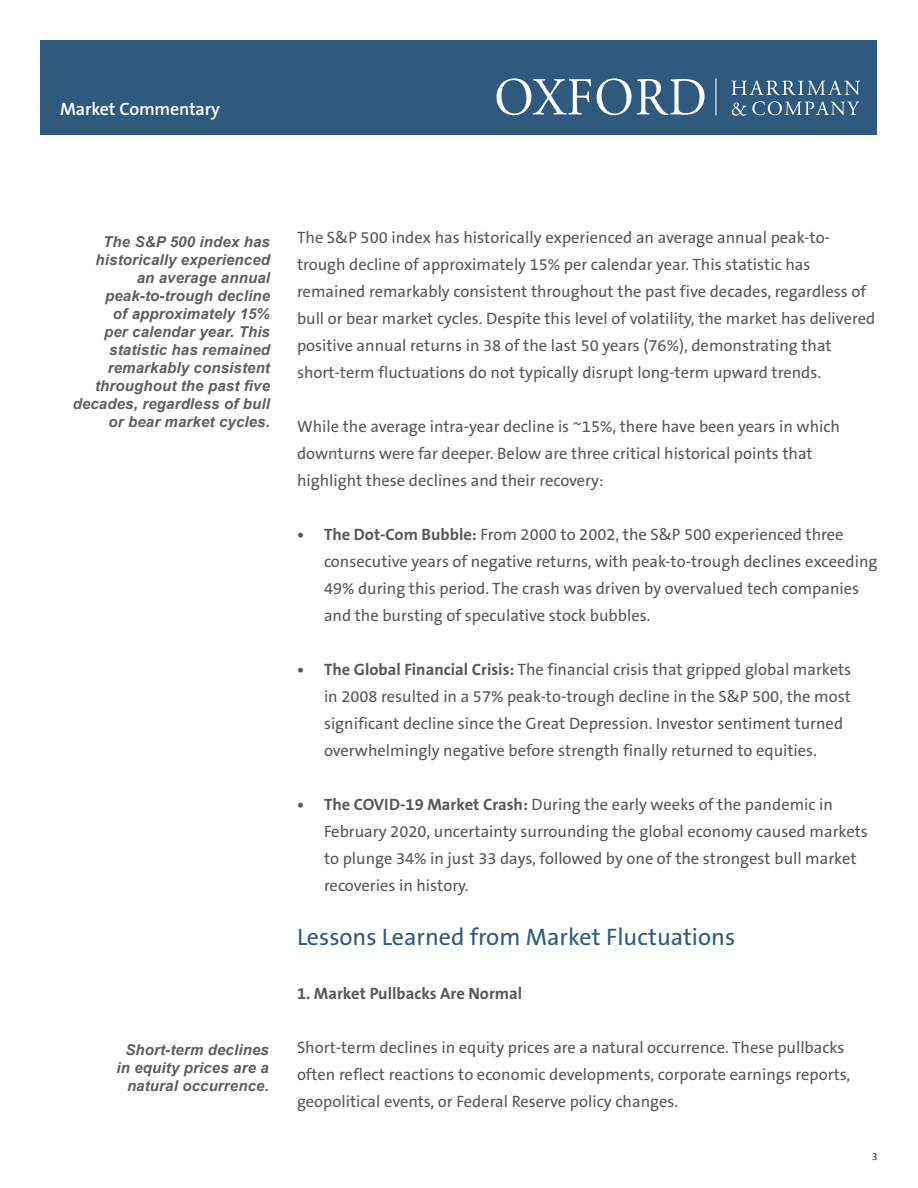
<style>
.page{position:relative;width:918px;height:1188px;background:#fff}
.page>*{position:absolute;margin:0;border:0;box-sizing:border-box;transform-origin:0 0}
.Content{font:24px "The Sans B5 Plain";color:#305a7d}
.t1{font:600 18px "The Sans B6";letter-spacing:-.01em;color:#fff}
.Content-2{font:16.5px/27px "The Sans B5 Plain";color:#57585a}
.Content-3{font:700 16.5px "The Sans B7";color:#57585a}
.Column_Excerpt{font:italic 700 15px/18px "Arial";letter-spacing:.01em;color:#5f5f62;text-align:right}
.t2{font:10.5px "Calibri";color:#231f20}
.s1{font-family:"The Sans B7";font-weight:700}
</style>
<div class="page">
<div style="left:40px;top:40px;width:838px;height:95px;background:#305a7d"></div>
<svg style="left:496px;top:78px;width:95px;height:37px"></svg>
<svg style="left:597px;top:78px;width:108px;height:37px"></svg>
<svg style="left:731px;top:80px;width:129px;height:15px"></svg>
<svg style="left:732px;top:101px;width:128px;height:15px"></svg>
<hr style="left:715px;top:79px;width:1px;height:36px;background:#fff">
<p class="t1" style="left:60px;top:99px;width:161px">Market Commentary</p>
<p class="Column_Excerpt" style="left:73px;top:233px;width:199px">The S&amp;P 500 index has historically experienced<br>an average annual peak-to-trough decline<br>of approximately 15%<br>per calendar year. This statistic has remained remarkably consistent throughout the past five decades, regardless of bull or bear market cycles.</p>
<p class="Column_Excerpt" style="left:117px;top:1041px;width:154px">Short-term declines in equity prices are a natural occurrence.</p>
<p class="Content-2" style="left:297px;top:225px;width:580px">The S&amp;P 500 index has historically experienced an average annual peak-to&shy;trough decline of approximately 15% per calendar year. This statistic has remained remarkably consistent throughout the past five decades, regardless of bull or bear market cycles. Despite this level of volatility, the market has delivered positive annual returns in 38 of the last 50 years (76%), demonstrating that short-term fluctuations do not typically disrupt long-term upward trends.</p>
<p class="Content-2" style="left:297px;top:414px;width:545px">While the average intra-year decline is ~15%, there have been years in which downturns were far deeper. Below are three critical historical points that highlight these declines and their recovery:</p>
<p class="Content-2" style="left:324px;top:522px;width:555px;text-indent:-27px"><span class="s1">• The Dot-Com Bubble:</span> From 2000 to 2002, the S&amp;P 500 experienced three consecutive years of negative returns, with peak-to-trough declines exceeding 49% during this period. The crash was driven by overvalued tech companies and the bursting of speculative stock bubbles.</p>
<p class="Content-2" style="left:324px;top:657px;width:529px;text-indent:-27px"><span class="s1">• The Global Financial Crisis:</span> The financial crisis that gripped global markets in 2008 resulted in a 57% peak-to-trough decline in the S&amp;P 500, the most significant decline since the Great Depression. Investor sentiment turned overwhelmingly negative before strength finally returned to equities.</p>
<p class="Content-2" style="left:324px;top:792px;width:545px;text-indent:-27px"><span class="s1">• The COVID-19 Market Crash:</span> During the early weeks of the pandemic in February 2020, uncertainty surrounding the global economy caused markets to plunge 34% in just 33 days, followed by one of the strongest bull market recoveries in history.</p>
<p class="Content" style="left:297px;top:925px;width:440px">Lessons Learned from Market Fluctuations</p>
<p class="Content-3" style="left:297px;top:985px;width:227px">1. Market Pullbacks Are Normal</p>
<p class="Content-2" style="left:297px;top:1035px;width:555px">Short-term declines in equity prices are a natural occurrence. These pullbacks often reflect reactions to economic developments, corporate earnings reports, geopolitical events, or Federal Reserve policy changes.</p>
<p class="t2" style="left:872px;top:1149px;width:7px">3</p>
</div>
